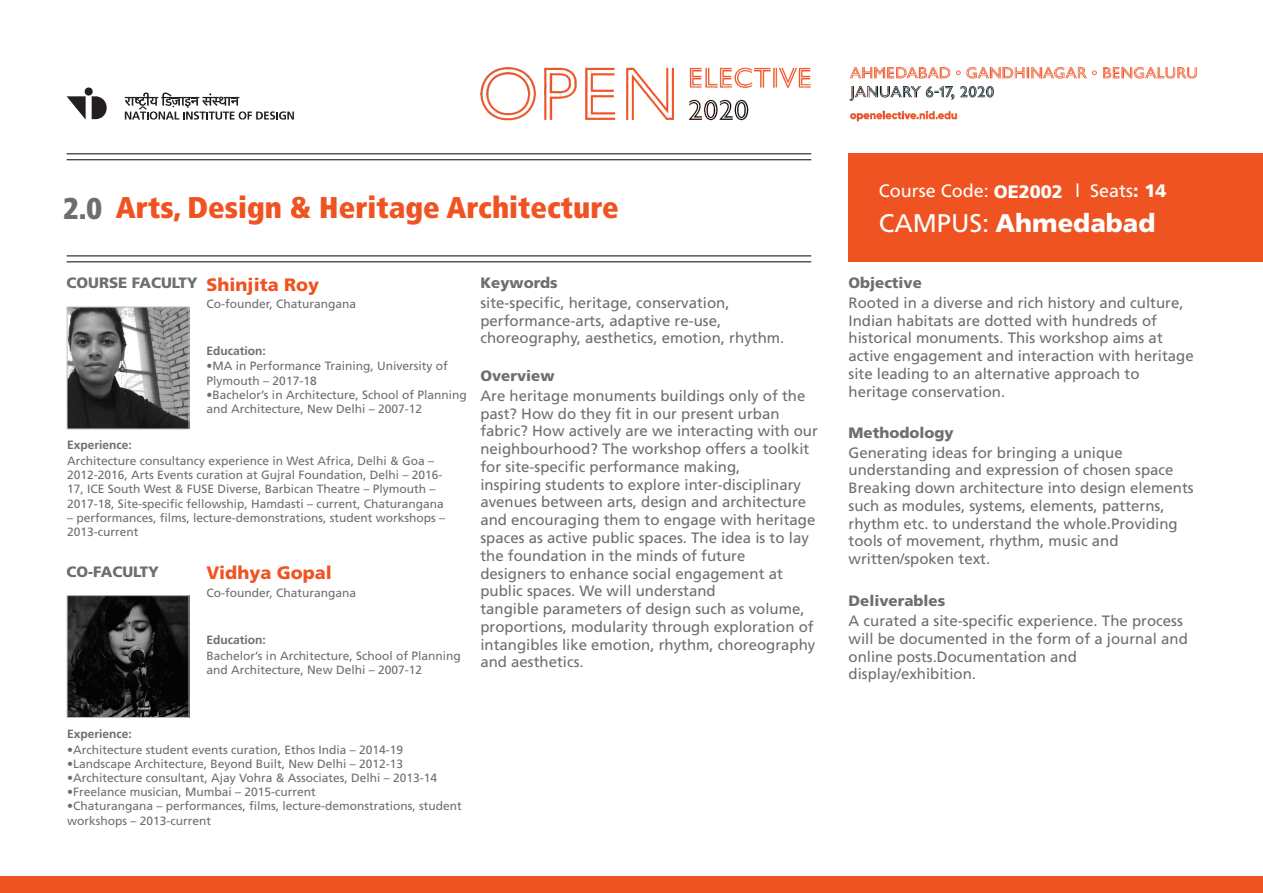
<style>
.page{position:relative;width:1263px;height:893px;background:#fff}
.page>*{position:absolute;margin:0;border:0;box-sizing:border-box;transform-origin:0 0}
.t1{font:900 condensed 30px "Frutiger LT Std";color:#f05322}
.t2{font:900 condensed 30px "Frutiger LT Std";color:#6d6e70}
.t3{font:900 25.5px "Frutiger";color:#fff}
.t4{font:18px "Frutiger";color:#fff}
.t5{font:900 18px "Frutiger";color:#f05322}
.t6{font:15px/17.9px "Frutiger";color:#6d6e70}
.t7{font:900 15px "Frutiger";color:#6d6e70}
.t8{font:12px/14.2px "Frutiger";color:#6d6e70}
.t9{font:700 12px "Frutiger LT Std";color:#6d6e70}
.s1{font-weight:900}
.s2{font-weight:400}
</style>
<div class="page">
<hr style="left:67px;top:153px;width:744px;height:1px;background:#231f20">
<hr style="left:67px;top:159px;width:744px;height:1px;background:#231f20">
<img style="left:69px;top:309px;width:118px;height:118px">
<div style="left:67px;top:307px;width:122px;height:122px;border:1px solid #bbbdc0"></div>
<svg style="left:67px;top:96px;width:19px;height:24px"></svg>
<svg style="left:92px;top:96px;width:15px;height:23px"></svg>
<div style="left:85px;top:87px;width:8px;height:9px;background:#231f20;border-radius:50%"></div>
<svg style="left:124px;top:93px;width:170px;height:27px"></svg>
<img style="left:480px;top:67px;width:717px;height:55px">
<img style="left:69px;top:597px;width:118px;height:119px">
<div style="left:67px;top:595px;width:122px;height:123px;border:1px solid #bbbdc0"></div>
<div style="left:0;top:876px;width:1263px;height:17px;background:#f05322"></div>
<div style="left:848px;top:154px;width:415px;height:108px;background:#f05322"></div>
<hr style="left:67px;top:255px;width:744px;height:1px;background:#231f20">
<hr style="left:67px;top:261px;width:744px;height:1px;background:#231f20">
<h1 class="t2" style="left:63px;top:196px;width:40px">2.0</h1>
<h1 class="t1" style="left:116px;top:196px;width:504px">Arts, Design &amp; Heritage Architecture</h1>
<p class="t7" style="left:66px;top:277px;width:133px">COURSE FACULTY</p>
<p class="t7" style="left:480px;top:277px;width:79px">Keywords</p>
<p class="t5" style="left:207px;top:277px;width:114px">Shinjita Roy</p>
<p class="t8" style="left:207px;top:298px;width:151px">Co-founder, Chaturangana</p>
<p class="t6" style="left:480px;top:295px;width:305px">site-specific, heritage, conservation, performance-arts, adaptive re-use, choreography, aesthetics, emotion, rhythm.</p>
<p class="t9" style="left:207px;top:346px;width:61px">Education:</p>
<p class="t9" style="left:67px;top:440px;width:66px">Experience:</p>
<p class="t8" style="left:207px;top:360px;width:243px">• MA in Performance Training, University of<br>Plymouth – 2017-18</p>
<p class="t8" style="left:207px;top:389px;width:262px">• Bachelor’s in Architecture, School of Planning and Architecture, New Delhi – 2007-12</p>
<p class="t8" style="left:67px;top:455px;width:378px">Architecture consultancy experience in West Africa, Delhi &amp; Goa – 2012-2016, Arts Events curation at Gujral Foundation, Delhi – 2016- 17, ICE South West &amp; FUSE Diverse, Barbican Theatre – Plymouth – 2017-18, Site-specific fellowship, Hamdasti – current, Chaturangana</p>
<p class="t8" style="left:67px;top:512px;width:380px">– performances, films, lecture-demonstrations, student workshops –<br>2013-current</p>
<p class="t5" style="left:207px;top:566px;width:127px">Vidhya Gopal</p>
<p class="t8" style="left:207px;top:587px;width:151px">Co-founder, Chaturangana</p>
<p class="t7" style="left:66px;top:566px;width:94px">CO-FACULTY</p>
<p class="t9" style="left:207px;top:635px;width:61px">Education:</p>
<p class="t8" style="left:207px;top:650px;width:256px">Bachelor’s in Architecture, School of Planning and Architecture, New Delhi – 2007-12</p>
<p class="t7" style="left:480px;top:370px;width:76px">Overview</p>
<p class="t6" style="left:480px;top:388px;width:339px">Are heritage monuments buildings only of the past? How do they fit in our present urban fabric? How actively are we interacting with our neighbourhood? The workshop offers a toolkit for site-specific performance making,<br>inspiring students to explore inter-disciplinary avenues between arts, design and architecture and encouraging them to engage with heritage spaces as active public spaces. The idea is to lay the foundation in the minds of future<br>designers to enhance social engagement at public spaces. We will understand<br>tangible parameters of design such as volume, proportions, modularity through exploration of intangibles like emotion, rhythm, choreography and aesthetics.</p>
<p class="t9" style="left:67px;top:729px;width:66px">Experience:</p>
<p class="t8" style="left:67px;top:743px;width:338px">• Architecture student events curation, Ethos India – 2014-19</p>
<p class="t8" style="left:67px;top:758px;width:338px">• Landscape Architecture, Beyond Built, New Delhi – 2012-13</p>
<p class="t8" style="left:67px;top:772px;width:372px">• Architecture consultant, Ajay Vohra &amp; Associates, Delhi – 2013-14</p>
<p class="t8" style="left:67px;top:786px;width:250px">• Freelance musician, Mumbai – 2015-current</p>
<p class="t8" style="left:67px;top:800px;width:396px">• Chaturangana – performances, films, lecture-demonstrations, student workshops – 2013-current</p>
<p class="t4" style="left:879px;top:184px;width:185px">Course Code: <span class="s1">OE2002</span></p>
<p class="t4" style="left:1075px;top:184px;width:93px">l Seats<span class="s1">: 14</span></p>
<h2 class="t3" style="left:879px;top:213px;width:278px"><span class="s2">CAMPUS:</span> Ahmedabad</h2>
<p class="t7" style="left:848px;top:277px;width:75px">Objective</p>
<p class="t6" style="left:848px;top:295px;width:347px">Rooted in a diverse and rich history and culture, Indian habitats are dotted with hundreds of historical monuments. This workshop aims at active engagement and interaction with heritage site leading to an alternative approach to heritage conservation.</p>
<p class="t7" style="left:848px;top:427px;width:107px">Methodology</p>
<p class="t6" style="left:848px;top:445px;width:347px">Generating ideas for bringing a unique understanding and expression of chosen space Breaking down architecture into design elements such as modules, systems, elements, patterns, rhythm etc. to understand the whole.Providing tools of movement, rhythm, music and written/spoken text.</p>
<p class="t7" style="left:848px;top:595px;width:98px">Deliverables</p>
<p class="t6" style="left:848px;top:613px;width:341px">A curated a site-specific experience. The process will be documented in the form of a journal and online posts.Documentation and display/exhibition.</p>
</div>
